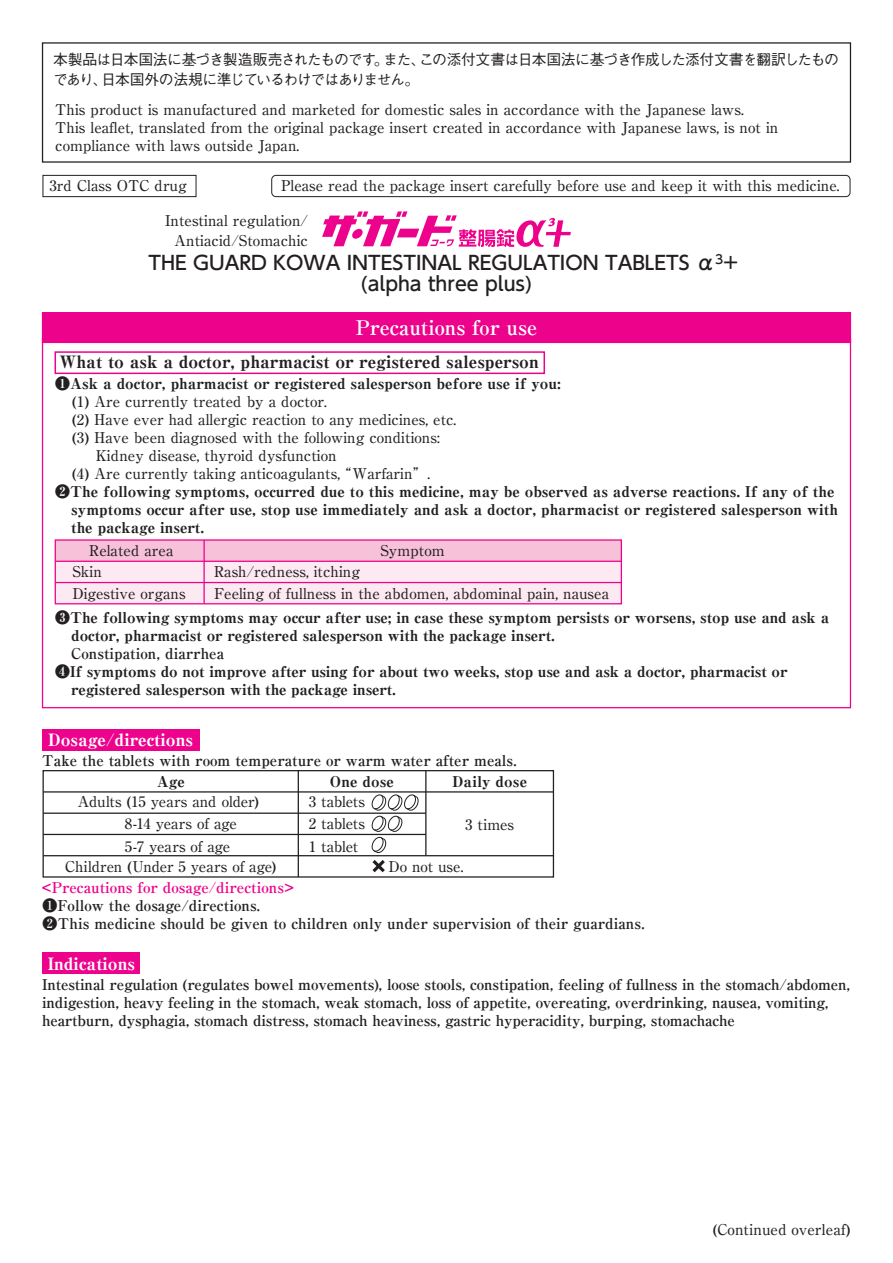
<style>
.page{position:relative;width:893px;height:1263px;background:#fff}
.page>*{position:absolute;margin:0;border:0;box-sizing:border-box;transform-origin:0 0}
.t1{font:700 20.25px "Ryumin";color:#fff}
.t2{font:500 19.2px/20.2px "UD Shin Go Pr 6";color:#231f20;text-align:center}
.t3{font:800 16.95px "Ryumin";color:#231f20}
.t4{font:800 16.95px "Ryumin";color:#fff}
.t5{font:500 14.85px/18px "Ryumin";color:#231f20}
.t6{font:800 14.85px/18px "Ryumin";letter-spacing:-.005em;color:#231f20}
.t7{font:700 14.85px/18px "Ryumin";letter-spacing:-.01em;color:#231f20}
.t8{font:500 14.85px/20.2px "Gothic BBB";letter-spacing:-.065em;color:#231f20}
.t9{font:700 14.85px "Ryumin";color:#ed028c}
.t10{font:500 14.85px "Ryumin Pr 6";color:#231f20}
</style>
<div class="page">
<div style="left:42px;top:312px;width:809px;height:31px;background:#ed028c"></div>
<div style="left:43px;top:175px;width:153px;height:22px;border:1px solid #231f20"></div>
<div style="left:271px;top:175px;width:579px;height:22px;border:1px solid #231f20;border-radius:4px"></div>
<div style="left:55px;top:351px;width:490px;height:23px;border:2px solid #ed028c"></div>
<div style="left:43px;top:952px;width:97px;height:22px;background:#ed028c"></div>
<div style="left:43px;top:729px;width:157px;height:21px;background:#ed028c"></div>
<svg style="left:372px;top:860px;width:13px;height:12px"></svg>
<svg style="left:371px;top:794px;width:48px;height:59px"></svg>
<div style="left:55px;top:540px;width:566px;height:21px;background:#f7c1d9"></div>
<div style="left:55px;top:561px;width:566px;height:43px;background:#fce9f1"></div>
<div style="left:55px;top:539px;width:567px;height:65px;border:1px solid #ed028c"></div>
<hr style="left:203px;top:540px;width:2px;height:64px;background:#ed028c">
<hr style="left:55px;top:561px;width:566px;height:1px;background:#ed028c">
<hr style="left:55px;top:582px;width:566px;height:1px;background:#ed028c">
<div style="left:43px;top:770px;width:511px;height:108px;border:1px solid #231f20"></div>
<hr style="left:298px;top:771px;width:1px;height:106px;background:#231f20">
<hr style="left:425px;top:771px;width:1px;height:85px;background:#231f20">
<hr style="left:43px;top:791px;width:510px;height:1px;background:#231f20">
<hr style="left:43px;top:812px;width:383px;height:2px;background:#231f20">
<hr style="left:43px;top:834px;width:383px;height:1px;background:#231f20">
<hr style="left:43px;top:855px;width:510px;height:1px;background:#231f20">
<svg style="left:322px;top:211px;width:249px;height:36px"></svg>
<p class="t8" style="left:53px;top:49px;width:787px">本製品は日本国法に基づき製造販売されたものです。また、この添付文書は日本国法に基づき作成した添付文書を翻訳したものであり、日本国外の法規に準じているわけではありません。</p>
<p class="t5" style="left:55px;top:100px;width:725px">This product is manufactured and marketed for domestic sales in accordance with the Japanese laws.<br>This leaflet, translated from the original package insert created in accordance with Japanese laws, is not in compliance with laws outside Japan.</p>
<p class="t5" style="left:50px;top:176px;width:139px">3rd Class OTC drug</p>
<p class="t5" style="left:281px;top:176px;width:560px">Please read the package insert carefully before use and keep it with this medicine.</p>
<p class="t5" style="left:165px;top:210px;width:144px;line-height:20.2px;text-align:right">Intestinal regulation/<br>Antiacid/Stomachic</p>
<p class="t2" style="left:149px;top:252px;width:591px">THE GUARD KOWA INTESTINAL REGULATION TABLETS α<sup>3</sup>+ (alpha three plus)</p>
<h1 class="t1" style="left:356px;top:315px;width:183px">Precautions for use</h1>
<p class="t3" style="left:60px;top:351px;width:481px">What to ask a doctor, pharmacist or registered salesperson</p>
<p class="t6" style="left:55px;top:374px;width:507px">❶Ask a doctor, pharmacist or registered salesperson before use if you:</p>
<p class="t5" style="left:72px;top:392px;width:256px">(1) Are currently treated by a doctor.</p>
<p class="t5" style="left:72px;top:410px;width:386px">(2) Have ever had allergic reaction to any medicines, etc.</p>
<p class="t5" style="left:72px;top:428px;width:369px">(3) Have been diagnosed with the following conditions:</p>
<p class="t5" style="left:96px;top:446px;width:243px">Kidney disease, thyroid dysfunction</p>
<p class="t5" style="left:72px;top:464px;width:359px">(4) Are currently taking anticoagulants, “Warfarin”.</p>
<p class="t6" style="left:71px;top:482px;width:768px;text-indent:-16px">❷The following symptoms, occurred due to this medicine, may be observed as adverse reactions. If any of the symptoms occur after use, stop use immediately and ask a doctor, pharmacist or registered salesperson with the package insert.</p>
<p class="t5" style="left:89px;top:541px;width:86px">Related area</p>
<p class="t5" style="left:380px;top:541px;width:66px">Symptom</p>
<p class="t5" style="left:72px;top:560px;width:115px;line-height:21.5px">Skin<br>Digestive organs</p>
<p class="t5" style="left:214px;top:560px;width:397px;line-height:21.5px">Rash/redness, itching<br>Feeling of fullness in the abdomen, abdominal pain, nausea</p>
<p class="t6" style="left:71px;top:608px;width:760px;text-indent:-16px">❸The following symptoms may occur after use; in case these symptom persists or worsens, stop use and ask a doctor, pharmacist or registered salesperson with the package insert.</p>
<p class="t7" style="left:71px;top:644px;width:154px">Constipation, diarrhea</p>
<p class="t6" style="left:71px;top:662px;width:718px;text-indent:-16px">❹If symptoms do not improve after using for about two weeks, stop use and ask a doctor, pharmacist or registered salesperson with the package insert.</p>
<p class="t4" style="left:48px;top:729px;width:147px">Dosage/directions</p>
<p class="t7" style="left:42px;top:751px;width:477px">Take the tablets with room temperature or warm water after meals.</p>
<p class="t6" style="left:157px;top:772px;width:30px">Age</p>
<p class="t6" style="left:330px;top:772px;width:66px">One dose</p>
<p class="t6" style="left:421px;top:772px;width:107px">　 Daily dose</p>
<p class="t5" style="left:125px;top:790px;width:242px;line-height:22.4px;text-indent:-47px">Adults (15 years and older) 　　　 3 tablets<br>8-14 years of age</p>
<p class="t5" style="left:259px;top:814px;width:107px">　　　 2 tablets</p>
<p class="t5" style="left:465px;top:815px;width:50px">3 times</p>
<p class="t5" style="left:65px;top:835px;width:295px;line-height:20.2px;text-indent:194px">　　　 1 tablet<br>Children (Under 5 years of age)</p>
<p class="t5" style="left:125px;top:837px;width:107px">5-7 years of age</p>
<p class="t5" style="left:313px;top:857px;width:152px">　　　　 Do not use.</p>
<p class="t9" style="left:42px;top:878px;width:254px">&lt;Precautions for dosage/directions&gt;</p>
<p class="t7" style="left:43px;top:896px;width:604px">❶Follow the dosage/directions.<br>❷This medicine should be given to children only under supervision of their guardians.</p>
<p class="t4" style="left:48px;top:953px;width:89px">Indications</p>
<p class="t7" style="left:42px;top:975px;width:810px">Intestinal regulation (regulates bowel movements), loose stools, constipation, feeling of fullness in the stomach/abdomen, indigestion, heavy feeling in the stomach, weak stomach, loss of appetite, overeating, overdrinking, nausea, vomiting, heartburn, dysphagia, stomach distress, stomach heaviness, gastric hyperacidity, burping, stomachache</p>
<p class="t10" style="left:713px;top:1218px;width:139px">(Continued overleaf)</p>
</div>
